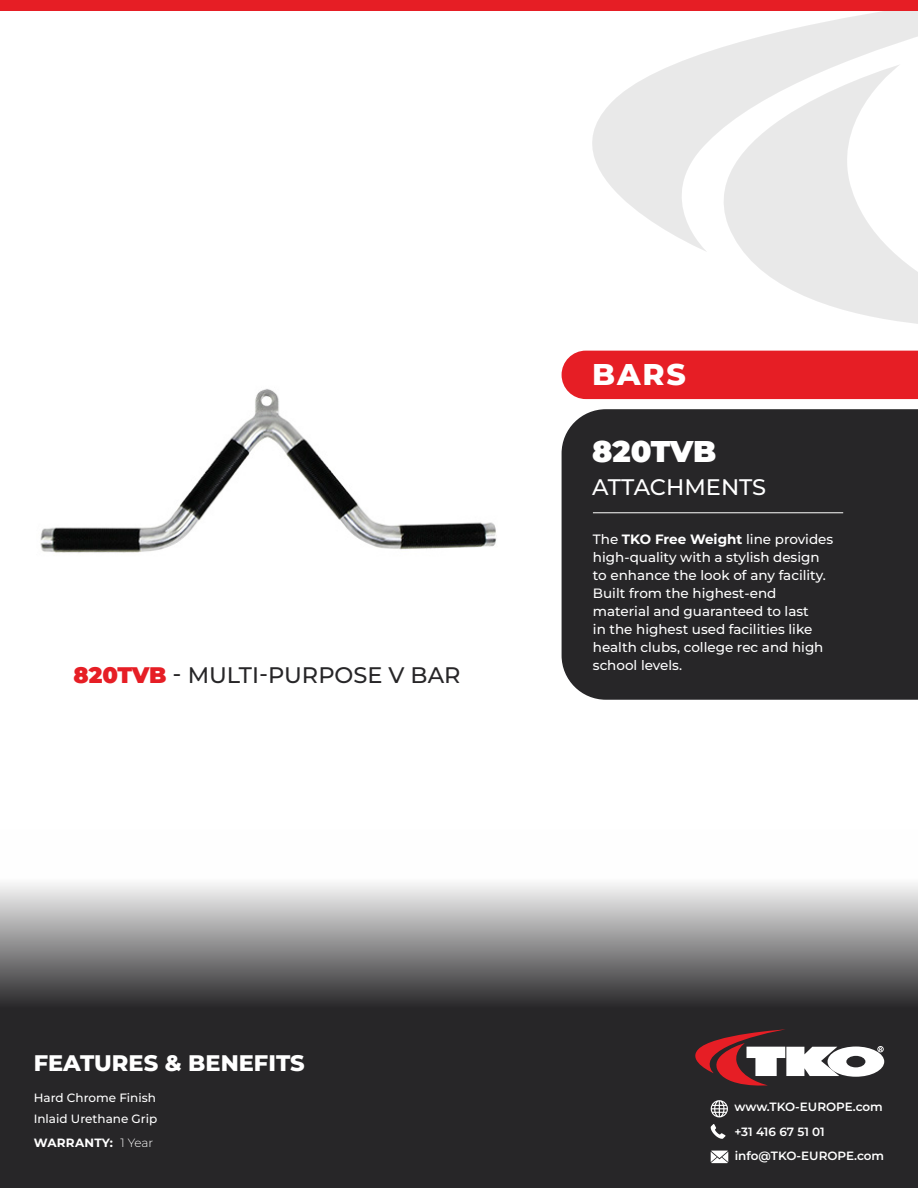
<style>
.page{position:relative;width:918px;height:1188px;background:#fff}
.page>*{position:absolute;margin:0;border:0;box-sizing:border-box;transform-origin:0 0}
.t1{font:900 30px "Montserrat";letter-spacing:-.015em;color:#fff}
.Category{font:800 30px "Montserrat";color:#fff}
.t2{font:500 22.5px "Montserrat";color:#272628}
.Category-2{font:800 22.5px "Montserrat";color:#fff}
.t3{font:500 22.5px "Montserrat";color:#fff}
.t4{font:500 13.5px/18px "Montserrat";color:#fff}
.t5{font:600 12px/24.3px "Montserrat";color:#fff}
.t6{font:500 12px/21px "Montserrat";color:#fff}
.t7{font:700 12px "Montserrat";letter-spacing:.02em;color:#fff}
.s1{font-weight:900;color:#e61e25}
.s2{font-weight:700}
.s3{font-weight:300}
</style>
<div class="page">
<div style="left:0;top:1013px;width:918px;height:175px;background:#272628"></div>
<svg style="left:0;top:883px;width:918px;height:130px;background:#8a8a8b"></svg>
<svg style="left:695px;top:1029px;width:189px;height:57px"></svg>
<svg style="left:592px;top:11px;width:326px;height:233px;fill:#e9e9e9"></svg>
<svg style="left:690px;top:64px;width:228px;height:260px;fill:#e9e9e9"></svg>
<svg style="left:711px;top:1100px;width:17px;height:17px"></svg>
<svg style="left:711px;top:1124px;width:15px;height:15px"></svg>
<svg style="left:711px;top:1151px;width:17px;height:12px"></svg>
<div style="left:0;top:0;width:918px;height:11px;background:#e61e25"></div>
<div style="left:562px;top:409px;width:356px;height:291px;background:#272628"></div>
<div style="left:562px;top:351px;width:356px;height:48px;background:#e61e25"></div>
<hr style="left:593px;top:512px;width:250px;height:1px;background:#fff">
<img style="left:40px;top:389px;width:457px;height:164px">
<p class="t2" style="left:73px;top:660px;width:389px"><span class="s1">820TVB</span> - MULTI-PURPOSE V BAR</p>
<p class="Category" style="left:592px;top:354px;width:95px">BARS</p>
<p class="t1" style="left:592px;top:431px;width:126px">820TVB</p>
<p class="t3" style="left:592px;top:472px;width:176px">ATTACHMENTS</p>
<p class="t4" style="left:593px;top:530px;width:242px">The <span class="s2">TKO Free Weight</span> line provides high-quality with a stylish design to enhance the look of any facility.<br>Built from the highest-end material and guaranteed to last<br>in the highest used facilities like health clubs, college rec and high school levels.</p>
<p class="Category-2" style="left:34px;top:1048px;width:273px">FEATURES &amp; BENEFITS</p>
<p class="t6" style="left:34px;top:1087px;width:125px">Hard Chrome Finish<br>Inlaid Urethane Grip</p>
<p class="t7" style="left:34px;top:1135px;width:121px">WARRANTY: <span class="s3">1 Year</span></p>
<p class="t5" style="left:734px;top:1095px;width:151px">www.TKO-EUROPE.com +31 416 67 51 01 info@TKO-EUROPE.com</p>
</div>
